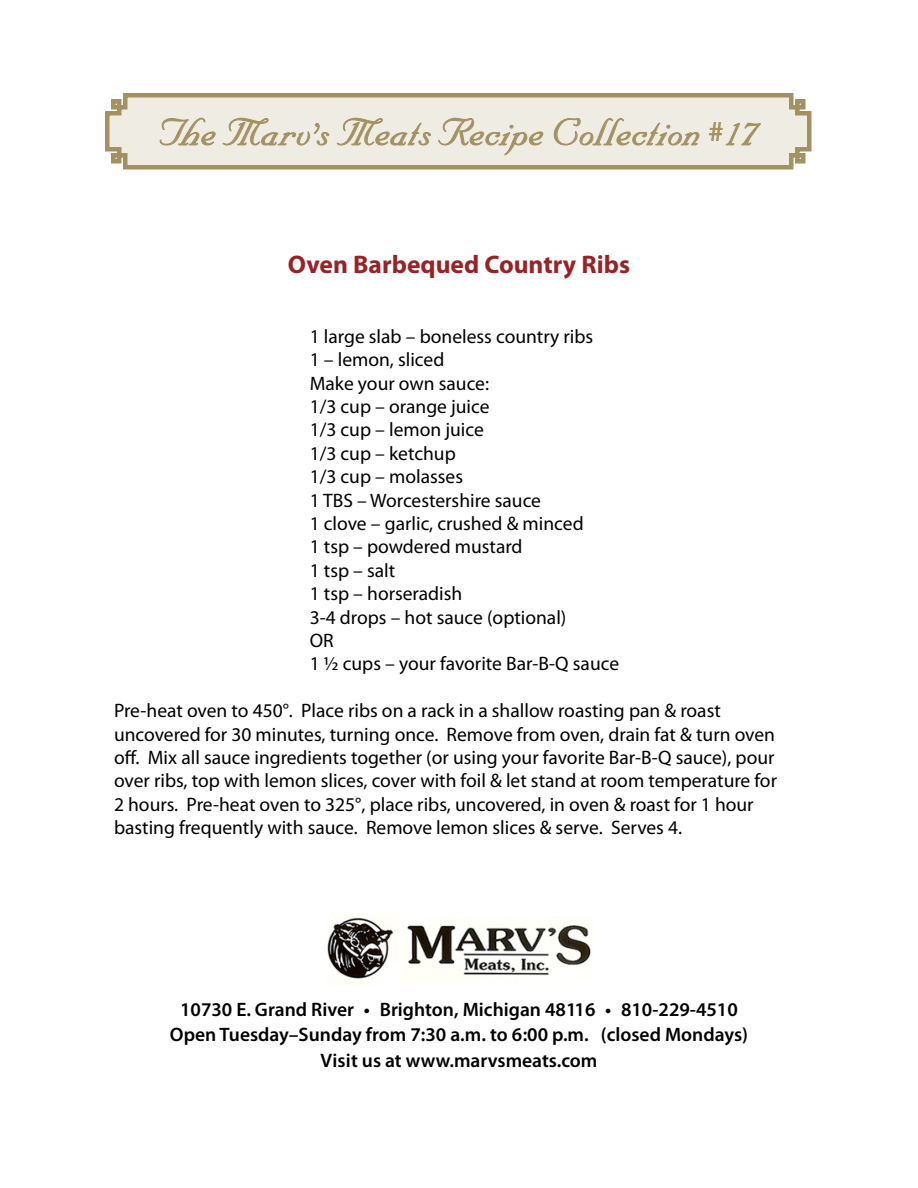
<style>
.page{position:relative;width:918px;height:1188px;background:#fff}
.page>*{position:absolute;margin:0;border:0;box-sizing:border-box;transform-origin:0 0}
.t1{font:45px "Nuptial Script";color:#a39161}
.t2{font:700 25.5px "Myriad Pro";color:#992225}
.t3{font:19.5px/23.4px "Myriad Pro";color:#000}
.t4{font:600 19.5px/25.5px "Myriad Pro";color:#000;text-align:center}
.s1{font-size:52.5px}
</style>
<div class="page">
<svg style="left:105px;top:93px;width:707px;height:77px;background:#e0dacb"></svg>
<svg style="left:159px;top:117px;width:57px;height:29px;background:#ddd7c6"></svg>
<svg style="left:222px;top:117px;width:108px;height:29px;background:#e0daca"></svg>
<svg style="left:337px;top:117px;width:94px;height:29px;background:#ded8c7"></svg>
<svg style="left:438px;top:117px;width:106px;height:39px;background:#e3ded0"></svg>
<svg style="left:554px;top:118px;width:146px;height:28px;background:#dfd9ca"></svg>
<svg style="left:709px;top:122px;width:52px;height:24px"></svg>
<img style="left:327px;top:917px;width:67px;height:68px">
<img style="left:404px;top:916px;width:187px;height:66px">
<h1 class="t1" style="left:159px;top:107px;width:602px">The Marv’s Meats Recipe Collection #<span class="s1">17</span></h1>
<h2 class="t2" style="left:288px;top:247px;width:344px">Oven Barbequed Country Ribs</h2>
<p class="t3" style="left:310px;top:324px;width:311px">1 large slab – boneless country ribs<br>1 – lemon, sliced<br>Make your own sauce:<br>1/3 cup – orange juice<br>1/3 cup – lemon juice<br>1/3 cup – ketchup<br>1/3 cup – molasses<br>1 TBS – Worcestershire sauce<br>1 clove – garlic, crushed &amp; minced<br>1 tsp – powdered mustard<br>1 tsp – salt<br>1 tsp – horseradish<br>3-4 drops – hot sauce (optional)<br>OR<br>1 ½ cups – your favorite Bar-B-Q sauce</p>
<p class="t3" style="left:114px;top:699px;width:665px">Pre-heat oven to 450°. Place ribs on a rack in a shallow roasting pan &amp; roast uncovered for 30 minutes, turning once. Remove from oven, drain fat &amp; turn oven off. Mix all sauce ingredients together (or using your favorite Bar-B-Q sauce), pour over ribs, top with lemon slices, cover with foil &amp; let stand at room temperature for 2 hours. Pre-heat oven to 325°, place ribs, uncovered, in oven &amp; roast for 1 hour basting frequently with sauce. Remove lemon slices &amp; serve. Serves 4.</p>
<p class="t4" style="left:170px;top:996px;width:580px">10730 E. Grand River • Brighton, Michigan 48116 • 810-229-4510<br>Open Tuesday–Sunday from 7:30 a.m. to 6:00 p.m. (closed Mondays)<br>Visit us at www.marvsmeats.com</p>
</div>
